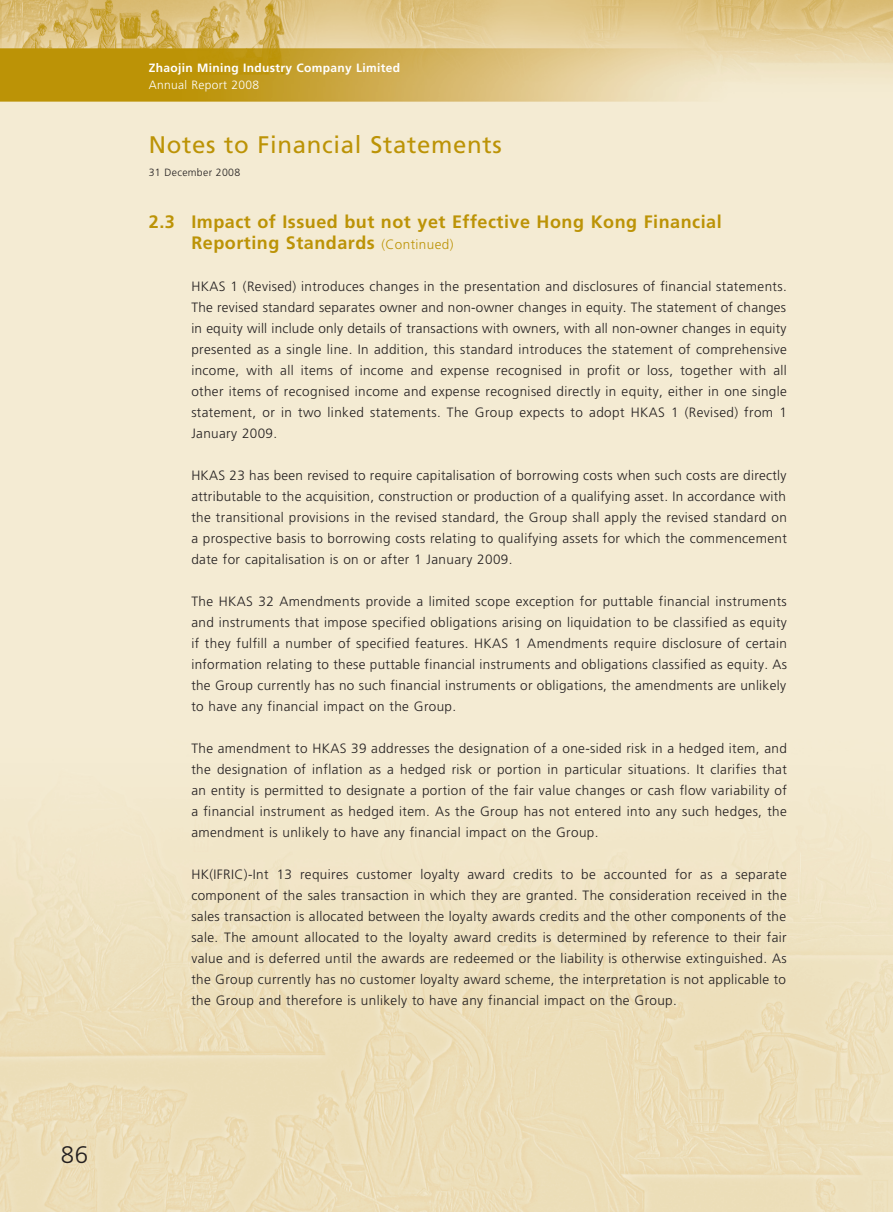
<style>
.page{position:relative;width:893px;height:1212px;background:#fff}
.page>*{position:absolute;margin:0;border:0;box-sizing:border-box;transform-origin:0 0}
.t1{font:24px "Frutiger LT Std";letter-spacing:.03em;color:#bc9306}
.t2{font:300 24px "Frutiger LT Std";color:#231f20}
.t3{font:700 18px/21px "Frutiger LT Std";letter-spacing:.03em;color:#bc9306}
.t4{font:300 13.5px/21px "Frutiger LT Std";letter-spacing:.03em;color:#231f20;text-align:justify}
.t5{font:700 12px "Frutiger LT Std";letter-spacing:.03em;color:#fff}
.t6{font:300 12px "Frutiger LT Std";letter-spacing:.03em;color:#fff}
.t7{font:300 10.5px "Frutiger LT Std";letter-spacing:.03em;color:#231f20}
.s1{font-weight:300;font-size:13.5px}
</style>
<div class="page">
<img style="left:0;top:0;width:893px;height:1212px">
<h1 class="t2" style="left:61px;top:1141px;width:29px">86</h1>
<p class="t5" style="left:149px;top:61px;width:253px">Zhaojin Mining Industry Company Limited</p>
<p class="t6" style="left:149px;top:78px;width:112px">Annual Report 2008</p>
<h1 class="t1" style="left:149px;top:131px;width:354px">Notes to Financial Statements</h1>
<p class="t7" style="left:149px;top:167px;width:93px">31 December 2008</p>
<h2 class="t3" style="left:191px;top:211px;width:532px;text-indent:-43px">2.3 Impact of Issued but not yet Effective Hong Kong Financial<br>Reporting Standards <span class="s1">(Continued)</span></h2>
<p class="t4" style="left:191px;top:276px;width:597px">HKAS 1 (Revised) introduces changes in the presentation and disclosures of financial statements.<br>The revised standard separates owner and non-owner changes in equity. The statement of changes in equity will include only details of transactions with owners, with all non-owner changes in equity presented as a single line. In addition, this standard introduces the statement of comprehensive income, with all items of income and expense recognised in profit or loss, together with all other items of recognised income and expense recognised directly in equity, either in one single statement, or in two linked statements. The Group expects to adopt HKAS 1 (Revised) from 1<br>January 2009.</p>
<p class="t4" style="left:191px;top:465px;width:597px">HKAS 23 has been revised to require capitalisation of borrowing costs when such costs are directly attributable to the acquisition, construction or production of a qualifying asset. In accordance with the transitional provisions in the revised standard, the Group shall apply the revised standard on a prospective basis to borrowing costs relating to qualifying assets for which the commencement date for capitalisation is on or after 1 January 2009.</p>
<p class="t4" style="left:191px;top:591px;width:597px">The HKAS 32 Amendments provide a limited scope exception for puttable financial instruments and instruments that impose specified obligations arising on liquidation to be classified as equity if they fulfill a number of specified features. HKAS 1 Amendments require disclosure of certain information relating to these puttable financial instruments and obligations classified as equity. As the Group currently has no such financial instruments or obligations, the amendments are unlikely to have any financial impact on the Group.</p>
<p class="t4" style="left:191px;top:738px;width:597px">The amendment to HKAS 39 addresses the designation of a one-sided risk in a hedged item, and the designation of inflation as a hedged risk or portion in particular situations. It clarifies that an entity is permitted to designate a portion of the fair value changes or cash flow variability of a financial instrument as hedged item. As the Group has not entered into any such hedges, the amendment is unlikely to have any financial impact on the Group.</p>
<p class="t4" style="left:191px;top:864px;width:597px">HK(IFRIC)-Int 13 requires customer loyalty award credits to be accounted for as a separate component of the sales transaction in which they are granted. The consideration received in the sales transaction is allocated between the loyalty awards credits and the other components of the sale. The amount allocated to the loyalty award credits is determined by reference to their fair value and is deferred until the awards are redeemed or the liability is otherwise extinguished. As the Group currently has no customer loyalty award scheme, the interpretation is not applicable to the Group and therefore is unlikely to have any financial impact on the Group.</p>
</div>
